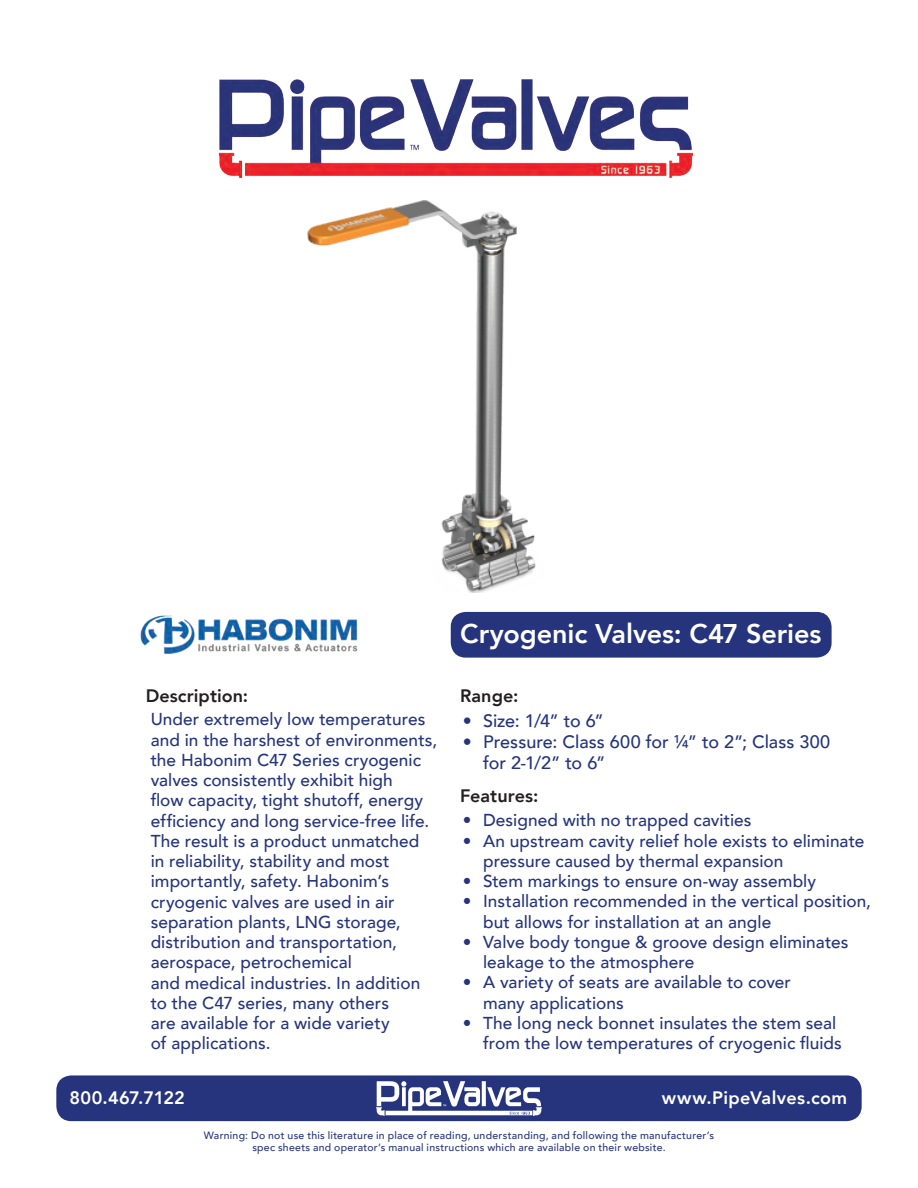
<style>
.page{position:relative;width:918px;height:1188px;background:#fff}
.page>*{position:absolute;margin:0;border:0;box-sizing:border-box;transform-origin:0 0}
.t1{font:800 27px "Avenir";letter-spacing:-.005em;color:#fff}
.t2{font:500 18px/21px "Avenir";letter-spacing:-.005em;color:#25347c}
.t3{font:800 18px "Avenir";letter-spacing:.005em;color:#231f20}
.t4{font:800 18px "Avenir";letter-spacing:.02em;color:#fff}
.t5{font:800 18px "Avenir";color:#fff}
.t6{font:500 17.25px/20.2px "Avenir";letter-spacing:.005em;color:#25347c}
.t7{font:500 10.5px/12px "Avenir";letter-spacing:.025em;color:#29357a;text-align:center}
</style>
<div class="page">
<div style="left:56px;top:1075px;width:806px;height:46px;background:#25347c;border-radius:15px"></div>
<img style="left:377px;top:1081px;width:164px;height:34px">
<img style="left:220px;top:80px;width:472px;height:97px">
<img style="left:141px;top:615px;width:217px;height:39px">
<div style="left:451px;top:612px;width:381px;height:46px;background:#25347c;border-radius:15px"></div>
<img style="left:308px;top:201px;width:228px;height:392px">
<p class="t3" style="left:146px;top:682px;width:104px">Description:</p>
<p class="t6" style="left:151px;top:708px;width:288px">Under extremely low temperatures and in the harshest of environments, the Habonim C47 Series cryogenic valves consistently exhibit high<br>flow capacity, tight shutoff, energy efficiency and long service-free life.<br>The result is a product unmatched in reliability, stability and most importantly, safety. Habonim’s cryogenic valves are used in air separation plants, LNG storage, distribution and transportation, aerospace, petrochemical<br>and medical industries. In addition to the C47 series, many others<br>are available for a wide variety<br>of applications.</p>
<p class="t1" style="left:460px;top:612px;width:363px">Cryogenic Valves: C47 Series</p>
<p class="t3" style="left:460px;top:682px;width:60px">Range:</p>
<p class="t2" style="left:463px;top:710px;width:142px">• Size: 1/4” to 6”</p>
<p class="t2" style="left:483px;top:731px;width:349px;text-indent:-20px">• Pressure: Class 600 for ¼” to 2”; Class 300 for 2-1/2” to 6”</p>
<p class="t3" style="left:460px;top:782px;width:80px">Features:</p>
<p class="t6" style="left:463px;top:809px;width:290px">• Designed with no trapped cavities</p>
<p class="t6" style="left:483px;top:829px;width:383px;text-indent:-20px">• An upstream cavity relief hole exists to eliminate pressure caused by thermal expansion</p>
<p class="t6" style="left:463px;top:870px;width:355px">• Stem markings to ensure on-way assembly</p>
<p class="t6" style="left:483px;top:890px;width:389px;text-indent:-20px">• Installation recommended in the vertical position, but allows for installation at an angle</p>
<p class="t6" style="left:483px;top:931px;width:367px;text-indent:-20px">• Valve body tongue &amp; groove design eliminates leakage to the atmosphere</p>
<p class="t6" style="left:483px;top:971px;width:309px;text-indent:-20px">• A variety of seats are available to cover many applications</p>
<p class="t6" style="left:483px;top:1012px;width:360px;text-indent:-20px">• The long neck bonnet insulates the stem seal from the low temperatures of cryogenic fluids</p>
<p class="t5" style="left:70px;top:1084px;width:117px">800.467.7122</p>
<p class="t4" style="left:662px;top:1084px;width:187px">www.PipeValves.com</p>
<p class="t7" style="left:204px;top:1129px;width:512px">Warning: Do not use this literature in place of reading, understanding, and following the manufacturer’s spec sheets and operator’s manual instructions which are available on their website.</p>
</div>
